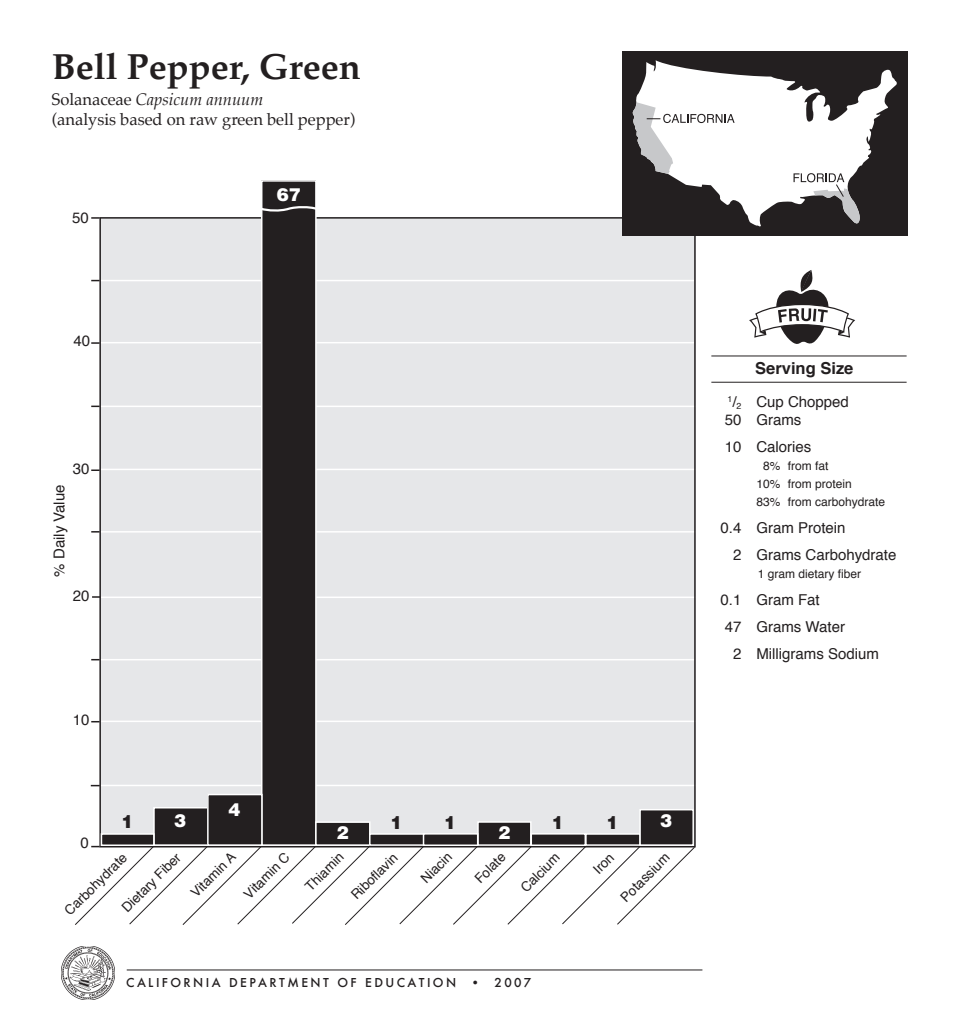
<style>
.page{position:relative;width:959px;height:1026px;background:#fff}
.page>*{position:absolute;margin:0;border:0;box-sizing:border-box;transform-origin:0 0}
.Name{font:700 36px "Palatino";color:#231f20}
.Numbers{font:900 18px "Helvetica";color:#fff}
.Numbers-2{font:900 18px "Helvetica";color:#231f20}
.t1{font:16.5px "Palatino";color:#231f20}
.t2{font:italic 16.5px "Palatino";color:#231f20}
.t3{font:700 16.5px "Helvetica";color:#231f20}
.Servings{font:15px/18px "Helvetica";color:#231f20}
.t4{font:13.5px "Helvetica";color:#231f20}
.Servings-2a{font:12px "Helvetica";color:#231f20}
.t5{font:500 12px "Futura";letter-spacing:.2em;color:#231f20}
.Servings-3{font:12px "Helvetica";color:#231f20}
.s1{font-style:normal}
</style>
<div class="page">
<img style="left:62px;top:946px;width:53px;height:54px">
<hr style="left:127px;top:970px;width:575px;height:1px;background:#231f20">
<div style="left:100px;top:217px;width:595px;height:630px;background:#e6e7e9"></div>
<hr style="left:100px;top:785px;width:595px;height:1px;background:#fff">
<hr style="left:101px;top:721px;width:595px;height:1px;background:#fff">
<hr style="left:100px;top:469px;width:595px;height:1px;background:#fff">
<hr style="left:100px;top:597px;width:595px;height:1px;background:#fff">
<hr style="left:100px;top:531px;width:595px;height:2px;background:#fff">
<hr style="left:100px;top:659px;width:594px;height:1px;background:#fff">
<svg style="left:92px;top:596px;width:7px;height:2px"></svg>
<hr style="left:100px;top:406px;width:595px;height:1px;background:#fff">
<hr style="left:99px;top:280px;width:595px;height:1px;background:#fff">
<hr style="left:99px;top:342px;width:595px;height:1px;background:#fff">
<svg style="left:91px;top:342px;width:8px;height:2px"></svg>
<svg style="left:75px;top:845px;width:620px;height:80px"></svg>
<svg style="left:91px;top:217px;width:9px;height:2px"></svg>
<svg style="left:91px;top:531px;width:9px;height:2px"></svg>
<div style="left:262px;top:181px;width:54px;height:664px;background:#231f20"></div>
<div style="left:261px;top:180px;width:55px;height:666px;border:2px solid #fff"></div>
<div style="left:154px;top:808px;width:54px;height:37px;background:#231f20"></div>
<div style="left:153px;top:807px;width:55px;height:39px;border:2px solid #fff"></div>
<div style="left:208px;top:795px;width:54px;height:50px;background:#231f20"></div>
<div style="left:207px;top:794px;width:55px;height:52px;border:2px solid #fff"></div>
<hr style="left:711px;top:356px;width:195px;height:1px;background:#231f20">
<hr style="left:711px;top:382px;width:195px;height:1px;background:#231f20">
<div style="left:586px;top:834px;width:54px;height:11px;background:#231f20"></div>
<div style="left:585px;top:833px;width:55px;height:13px;border:2px solid #fff"></div>
<div style="left:101px;top:834px;width:53px;height:11px;background:#231f20"></div>
<div style="left:101px;top:833px;width:53px;height:13px;border:2px solid #fff"></div>
<svg style="left:261px;top:204px;width:55px;height:8px"></svg>
<div style="left:316px;top:822px;width:54px;height:23px;background:#231f20"></div>
<div style="left:315px;top:821px;width:55px;height:25px;border:2px solid #fff"></div>
<div style="left:370px;top:834px;width:54px;height:11px;background:#231f20"></div>
<div style="left:369px;top:833px;width:55px;height:13px;border:2px solid #fff"></div>
<div style="left:478px;top:822px;width:53px;height:23px;background:#231f20"></div>
<div style="left:477px;top:821px;width:54px;height:25px;border:2px solid #fff"></div>
<div style="left:640px;top:810px;width:53px;height:35px;background:#231f20"></div>
<div style="left:639px;top:809px;width:55px;height:37px;border:2px solid #fff"></div>
<div style="left:622px;top:51px;width:285px;height:185px;background:#231f20"></div>
<svg style="left:636px;top:60px;width:261px;height:167px"></svg>
<svg style="left:632px;top:102px;width:228px;height:123px"></svg>
<div style="left:423px;top:834px;width:54px;height:11px;background:#231f20"></div>
<div style="left:423px;top:833px;width:55px;height:13px;border:2px solid #fff"></div>
<div style="left:531px;top:834px;width:54px;height:11px;background:#231f20"></div>
<div style="left:530px;top:833px;width:56px;height:13px;border:2px solid #fff"></div>
<svg style="left:749px;top:270px;width:106px;height:74px"></svg>
<p class="Name" style="left:52px;top:45px;width:310px">Bell Pepper, Green</p>
<p class="t2" style="left:52px;top:89px;width:213px"><span class="s1">Solanaceae</span> Capsicum annuum</p>
<p class="t1" style="left:52px;top:108px;width:305px">(analysis based on raw green bell pepper)</p>
<p class="Servings" style="left:72px;top:209px;width:18px">50</p>
<p class="Servings" style="left:74px;top:331px;width:18px">40</p>
<p class="Servings" style="left:73px;top:459px;width:18px">30</p>
<p class="Servings" style="left:50px;top:577px;width:94px;rotate:-90deg">% Daily Value</p>
<p class="Servings" style="left:73px;top:586px;width:18px">20</p>
<p class="Servings" style="left:73px;top:710px;width:18px">10</p>
<p class="Numbers" style="left:277px;top:182px;width:26px">67</p>
<p class="Numbers" style="left:228px;top:798px;width:14px">4</p>
<p class="Numbers" style="left:174px;top:809px;width:14px">3</p>
<p class="Numbers-2" style="left:444px;top:811px;width:14px">1</p>
<p class="Numbers-2" style="left:552px;top:811px;width:14px">1</p>
<p class="Numbers-2" style="left:606px;top:811px;width:14px">1</p>
<p class="Numbers" style="left:660px;top:809px;width:14px">3</p>
<p class="Numbers-2" style="left:121px;top:810px;width:14px">1</p>
<p class="Numbers-2" style="left:390px;top:811px;width:14px">1</p>
<p class="Numbers" style="left:498px;top:820px;width:14px">2</p>
<p class="Numbers" style="left:336px;top:821px;width:14px">2</p>
<p class="Servings" style="left:80px;top:833px;width:10px">0</p>
<p class="t4" style="left:59px;top:905px;width:83px;rotate:-45deg">Carbohydrate</p>
<p class="t4" style="left:469px;top:873px;width:39px;rotate:-45deg">Folate</p>
<p class="t4" style="left:185px;top:887px;width:58px;rotate:-45deg">Vitamin A</p>
<p class="t4" style="left:238px;top:888px;width:60px;rotate:-45deg">Vitamin C</p>
<p class="t4" style="left:345px;top:889px;width:61px;rotate:-45deg">Ribofl avin</p>
<p class="t4" style="left:415px;top:873px;width:39px;rotate:-45deg">Niacin</p>
<p class="t4" style="left:299px;top:880px;width:50px;rotate:-45deg">Thiamin</p>
<p class="t4" style="left:515px;top:881px;width:50px;rotate:-45deg">Calcium</p>
<p class="t4" style="left:116px;top:902px;width:79px;rotate:-45deg">Dietary Fiber</p>
<p class="t4" style="left:614px;top:891px;width:65px;rotate:-45deg">Potassium</p>
<p class="t4" style="left:587px;top:863px;width:25px;rotate:-45deg">Iron</p>
<p class="t5" style="left:126px;top:974px;width:406px">CALIFORNIA DEPARTMENT OF EDUCATION • 2007</p>
<p class="t3" style="left:755px;top:353px;width:100px">Serving Size</p>
<p class="Servings" style="left:724px;top:392px;width:126px"><sup>1</sup>/<sub>2</sub> Cup Chopped<br>50 Grams</p>
<p class="Servings" style="left:724px;top:437px;width:88px">10 Calories</p>
<p class="Servings-2a" style="left:763px;top:455px;width:67px">8% from fat</p>
<p class="Servings-2a" style="left:756px;top:473px;width:97px">10% from protein</p>
<p class="Servings-2a" style="left:756px;top:491px;width:130px">83% from carbohydrate</p>
<p class="Servings" style="left:720px;top:518px;width:127px">0.4 Gram Protein</p>
<p class="Servings" style="left:733px;top:545px;width:165px">2 Grams Carbohydrate</p>
<p class="Servings-3" style="left:758px;top:563px;width:105px">1 gram dietary fiber</p>
<p class="Servings" style="left:720px;top:590px;width:101px">0.1 Gram Fat</p>
<p class="Servings" style="left:724px;top:617px;width:122px">47 Grams Water</p>
<p class="Servings" style="left:733px;top:644px;width:147px">2 Milligrams Sodium</p>
</div>
